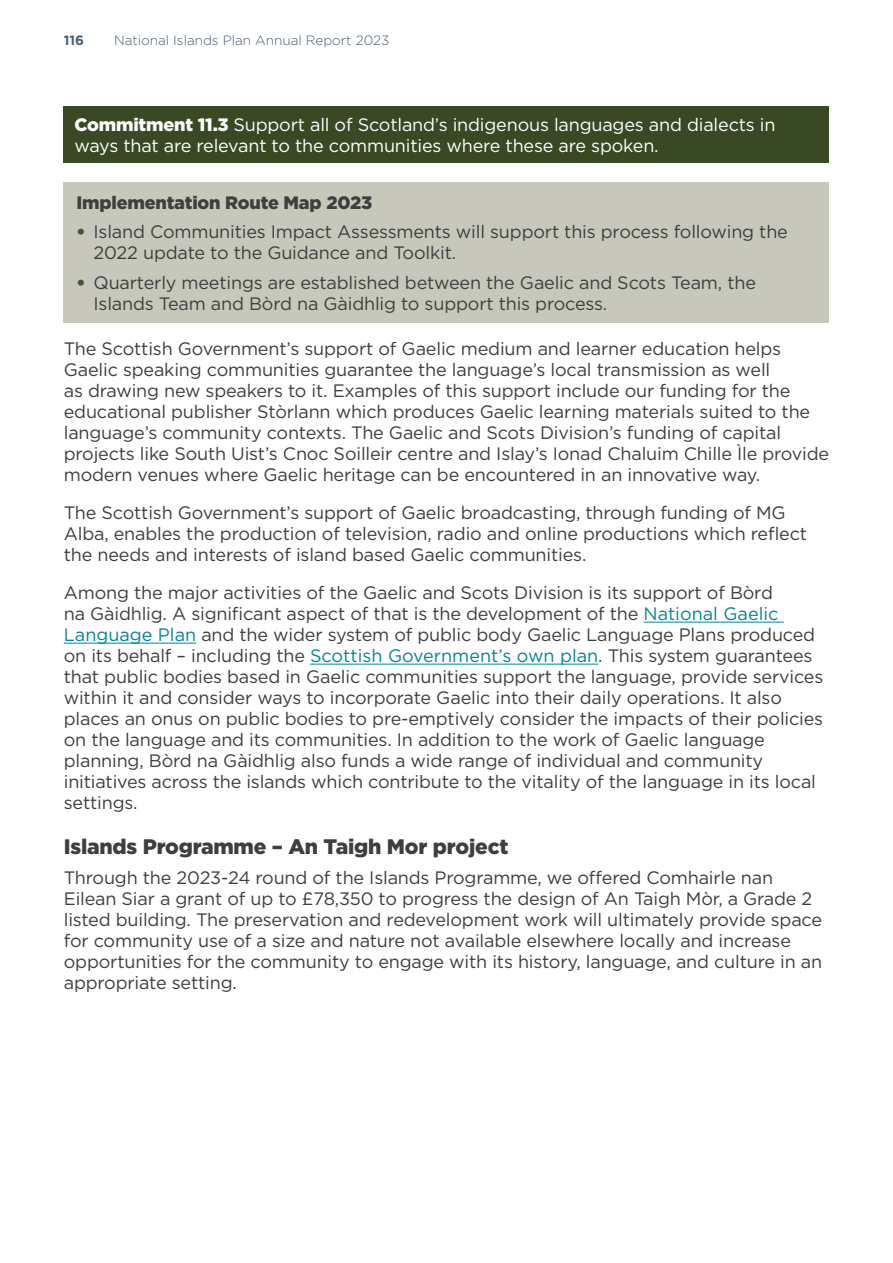
<style>
.page{position:relative;width:893px;height:1263px;background:#fff}
.page>*{position:absolute;margin:0;border:0;box-sizing:border-box;transform-origin:0 0}
.Heading_Body_Txt{font:900 21px "Gotham";letter-spacing:-.01em;color:#3e3e3f}
.t1{font:18px/21px "Gotham";letter-spacing:-.01em;color:#3e3e3f}
.t2{font:18px/21px "Gotham";letter-spacing:-.01em;color:#fff}
.Body_Txt{font:900 18px "Gotham";letter-spacing:-.01em;color:#3e3e3f}
.t3{font:300 13.5px "Gotham";color:#4a5d75}
.t4{font:700 13.5px "Gotham";color:#4a5d75}
.s1{font-weight:900}
.s2{font-weight:900;color:#48552f}
.s3{color:#008599}
</style>
<div class="page">
<hr style="left:643px;top:622px;width:141px;height:1px;background:#008599">
<hr style="left:64px;top:643px;width:132px;height:1px;background:#008599">
<hr style="left:310px;top:664px;width:288px;height:1px;background:#008599">
<div style="left:64px;top:106px;width:765px;height:57px;background:#384924"></div>
<div style="left:64px;top:182px;width:765px;height:141px;background:#c8c7bb"></div>
<p class="t4" style="left:64px;top:31px;width:22px">116</p>
<p class="t3" style="left:114px;top:32px;width:277px">National Islands Plan Annual Report 2023</p>
<p class="t2" style="left:74px;top:114px;width:703px"><span class="s1">Commitment 11.3</span> Support all of Scotland’s indigenous languages and dialects in ways that are relevant to the communities where these are spoken.</p>
<p class="Body_Txt" style="left:77px;top:190px;width:297px">Implementation Route Map 2023</p>
<p class="t1" style="left:94px;top:221px;width:696px;text-indent:-17px"><span class="s2">•</span> Island Communities Impact Assessments will support this process following the<br>2022 update to the Guidance and Toolkit.</p>
<p class="t1" style="left:94px;top:272px;width:664px;text-indent:-17px"><span class="s2">•</span> Quarterly meetings are established between the Gaelic and Scots Team, the<br>Islands Team and Bòrd na Gàidhlig to support this process.</p>
<p class="t1" style="left:64px;top:337px;width:767px">The Scottish Government’s support of Gaelic medium and learner education helps Gaelic speaking communities guarantee the language’s local transmission as well<br>as drawing new speakers to it. Examples of this support include our funding for the educational publisher Stòrlann which produces Gaelic learning materials suited to the language’s community contexts. The Gaelic and Scots Division’s funding of capital projects like South Uist’s Cnoc Soilleir centre and Islay’s Ionad Chaluim Chille Ìle provide modern venues where Gaelic heritage can be encountered in an innovative way.</p>
<p class="t1" style="left:64px;top:501px;width:745px">The Scottish Government’s support of Gaelic broadcasting, through funding of MG<br>Alba, enables the production of television, radio and online productions which reflect the needs and interests of island based Gaelic communities.</p>
<p class="t1" style="left:64px;top:581px;width:761px">Among the major activities of the Gaelic and Scots Division is its support of Bòrd<br>na Gàidhlig. A significant aspect of that is the development of the <span class="s3">National Gaelic Language Plan</span> and the wider system of public body Gaelic Language Plans produced on its behalf – including the <span class="s3">Scottish Government’s own plan</span>. This system guarantees that public bodies based in Gaelic communities support the language, provide services within it and consider ways to incorporate Gaelic into their daily operations. It also places an onus on public bodies to pre-emptively consider the impacts of their policies on the language and its communities. In addition to the work of Gaelic language planning, Bòrd na Gàidhlig also funds a wide range of individual and community initiatives across the islands which contribute to the vitality of the language in its local settings.</p>
<p class="Heading_Body_Txt" style="left:64px;top:832px;width:446px">Islands Programme – An Taigh Mor project</p>
<p class="t1" style="left:64px;top:866px;width:760px">Through the 2023-24 round of the Islands Programme, we offered Comhairle nan Eilean Siar a grant of up to £78,350 to progress the design of An Taigh Mòr, a Grade 2 listed building. The preservation and redevelopment work will ultimately provide space for community use of a size and nature not available elsewhere locally and increase opportunities for the community to engage with its history, language, and culture in an appropriate setting.</p>
</div>
